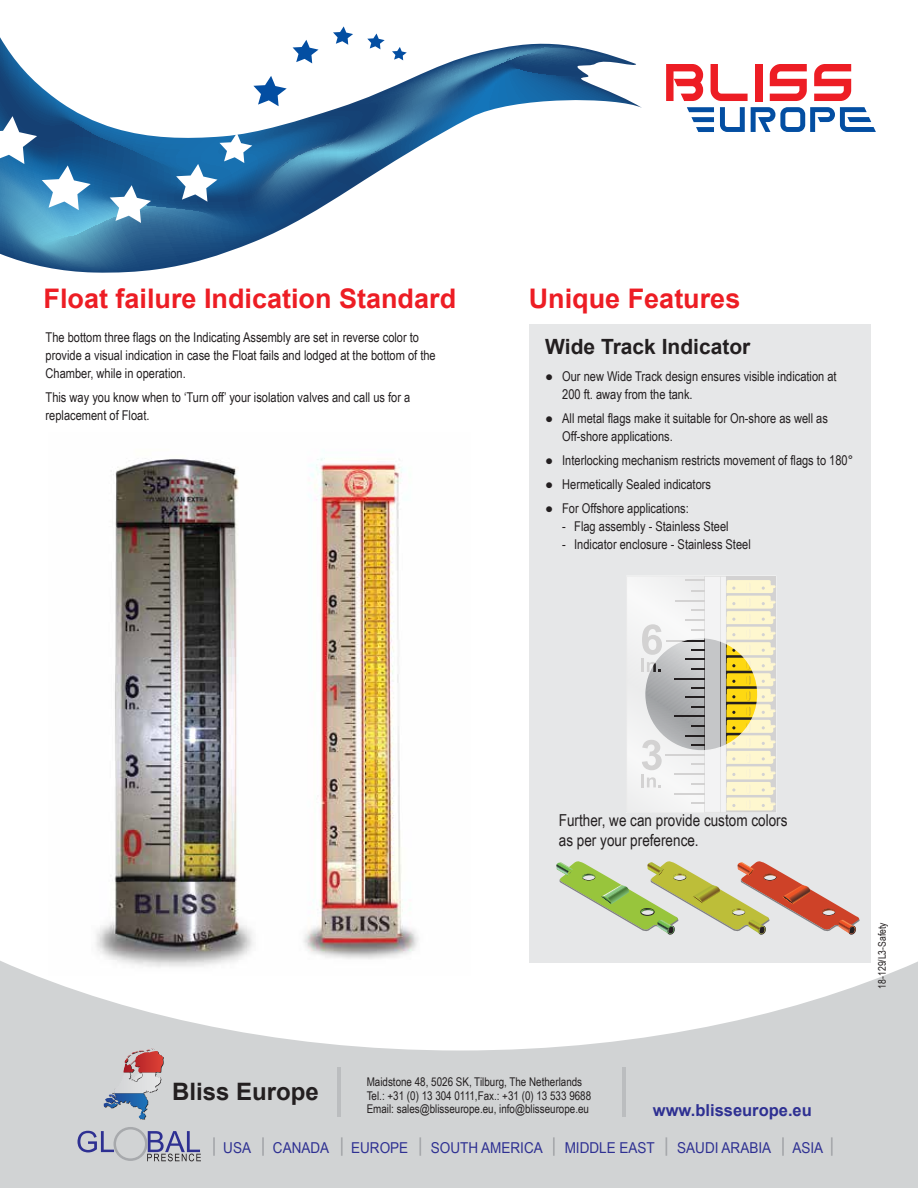
<style>
.page{position:relative;width:918px;height:1188px;background:#fff}
.page>*{position:absolute;margin:0;border:0;box-sizing:border-box;transform-origin:0 0}
.t1{font:700 27px "Arial";color:#ed1d24}
.t2{font:700 24px "Arial";color:#231f20}
.t3{font:700 21px "Arial";color:#231f20}
.t4{font:16.5px/19.8px "Arial Narrow";color:#231f20}
.t5{font:700 16.5px "Arial";color:#2e3092}
.t6{font:15px "Arial Narrow";color:#2e3092;scale:1.1 1}
.t7{font:13.5px/18px "Arial Narrow";color:#231f20}
.t8{font:12px/13.5px "Arial Narrow";color:#231f20}
.t9{font:10.5px "Arial Narrow";color:#231f20}
</style>
<div class="page">
<img style="left:96px;top:458px;width:323px;height:491px">
<div style="left:529px;top:324px;width:342px;height:639px;background:#e6e7e8"></div>
<svg style="left:556px;top:861px;width:304px;height:74px"></svg>
<svg style="left:627px;top:576px;width:149px;height:236px"></svg>
<svg style="left:0;top:949px;width:918px;height:239px;fill:#d1d3d4"></svg>
<svg style="left:213px;top:1137px;width:2px;height:19px"></svg>
<svg style="left:262px;top:1137px;width:2px;height:19px"></svg>
<svg style="left:341px;top:1137px;width:2px;height:19px"></svg>
<svg style="left:419px;top:1137px;width:2px;height:19px"></svg>
<svg style="left:553px;top:1137px;width:2px;height:19px"></svg>
<svg style="left:666px;top:1137px;width:1px;height:19px"></svg>
<svg style="left:782px;top:1137px;width:2px;height:19px"></svg>
<svg style="left:831px;top:1137px;width:2px;height:19px"></svg>
<svg style="left:78px;top:1127px;width:123px;height:34px;background:#b0b2c2"></svg>
<svg style="left:666px;top:64px;width:37px;height:37px"></svg>
<svg style="left:711px;top:64px;width:37px;height:37px"></svg>
<div style="left:755px;top:64px;width:7px;height:37px;background:#ed1d24"></div>
<svg style="left:770px;top:64px;width:37px;height:37px"></svg>
<svg style="left:814px;top:64px;width:37px;height:37px"></svg>
<svg style="left:687px;top:107px;width:27px;height:25px"></svg>
<svg style="left:720px;top:107px;width:25px;height:25px"></svg>
<svg style="left:751px;top:107px;width:125px;height:25px"></svg>
<hr style="left:338px;top:1068px;width:3px;height:49px;background:#bbbdbf">
<hr style="left:622px;top:1068px;width:4px;height:49px;background:#bbbdbf">
<svg style="left:104px;top:1048px;width:60px;height:72px;background:#b8acb5"></svg>
<svg style="left:0;top:37px;width:642px;height:236px"></svg>
<svg style="left:0;top:116px;width:91px;height:94px"></svg>
<svg style="left:110px;top:185px;width:41px;height:38px"></svg>
<svg style="left:176px;top:133px;width:76px;height:69px"></svg>
<svg style="left:253px;top:76px;width:34px;height:30px"></svg>
<svg style="left:293px;top:40px;width:25px;height:23px"></svg>
<svg style="left:333px;top:26px;width:20px;height:19px"></svg>
<svg style="left:367px;top:34px;width:18px;height:15px"></svg>
<svg style="left:392px;top:47px;width:15px;height:13px"></svg>
<h1 class="t1" style="left:44px;top:280px;width:414px">Float failure Indication Standard</h1>
<h1 class="t1" style="left:529px;top:280px;width:213px">Unique Features</h1>
<p class="t7" style="left:46px;top:327px;width:392px">The bottom three flags on the Indicating Assembly are set in reverse color to provide a visual indication in case the Float fails and lodged at the bottom of the<br>Chamber, while in operation.</p>
<p class="t7" style="left:46px;top:387px;width:366px">This way you know when to ‘Turn off’ your isolation valves and call us for a replacement of Float.</p>
<h3 class="t3" style="left:545px;top:333px;width:207px">Wide Track Indicator</h3>
<p class="t7" style="left:562px;top:367px;width:276px;text-indent:-17px">● Our new Wide Track design ensures visible indication at<br>200 ft. away from the tank.</p>
<p class="t7" style="left:562px;top:409px;width:267px;text-indent:-17px">● All metal flags make it suitable for On-shore as well as<br>Off-shore applications.</p>
<p class="t7" style="left:545px;top:451px;width:309px">● Interlocking mechanism restricts movement of flags to 180°</p>
<p class="t7" style="left:545px;top:475px;width:167px">● Hermetically Sealed indicators</p>
<p class="t7" style="left:545px;top:499px;width:145px">● For Offshore applications:</p>
<p class="t7" style="left:562px;top:517px;width:168px">- Flag assembly - Stainless Steel</p>
<p class="t7" style="left:562px;top:535px;width:190px">- Indicator enclosure - Stainless Steel</p>
<p class="t4" style="left:559px;top:809px;width:230px">Further, we can provide custom colors as per your preference.</p>
<h2 class="t2" style="left:172px;top:1076px;width:148px">Bliss Europe</h2>
<p class="t8" style="left:367px;top:1075px;width:226px">Maidstone 48, 5026 SK, Tilburg, The Netherlands<br>Tel.: +31 (0) 13 304 0111,Fax.: +31 (0) 13 533 9688<br>Email: sales@blisseurope.eu, info@blisseurope.eu</p>
<p class="t5" style="left:653px;top:1100px;width:160px">www.blisseurope.eu</p>
<p class="t6" style="left:223px;top:1137px;width:27px">USA</p>
<p class="t6" style="left:273px;top:1137px;width:53px">CANADA</p>
<p class="t6" style="left:351px;top:1137px;width:53px">EUROPE</p>
<p class="t6" style="left:431px;top:1137px;width:103px">SOUTH AMERICA</p>
<p class="t6" style="left:565px;top:1137px;width:84px">MIDDLE EAST</p>
<p class="t6" style="left:677px;top:1137px;width:87px">SAUDI ARABIA</p>
<p class="t6" style="left:792px;top:1137px;width:30px">ASIA</p>
<p class="t9" style="left:874px;top:988px;width:68px;rotate:-90deg">18-129/L3-Safety</p>
</div>
